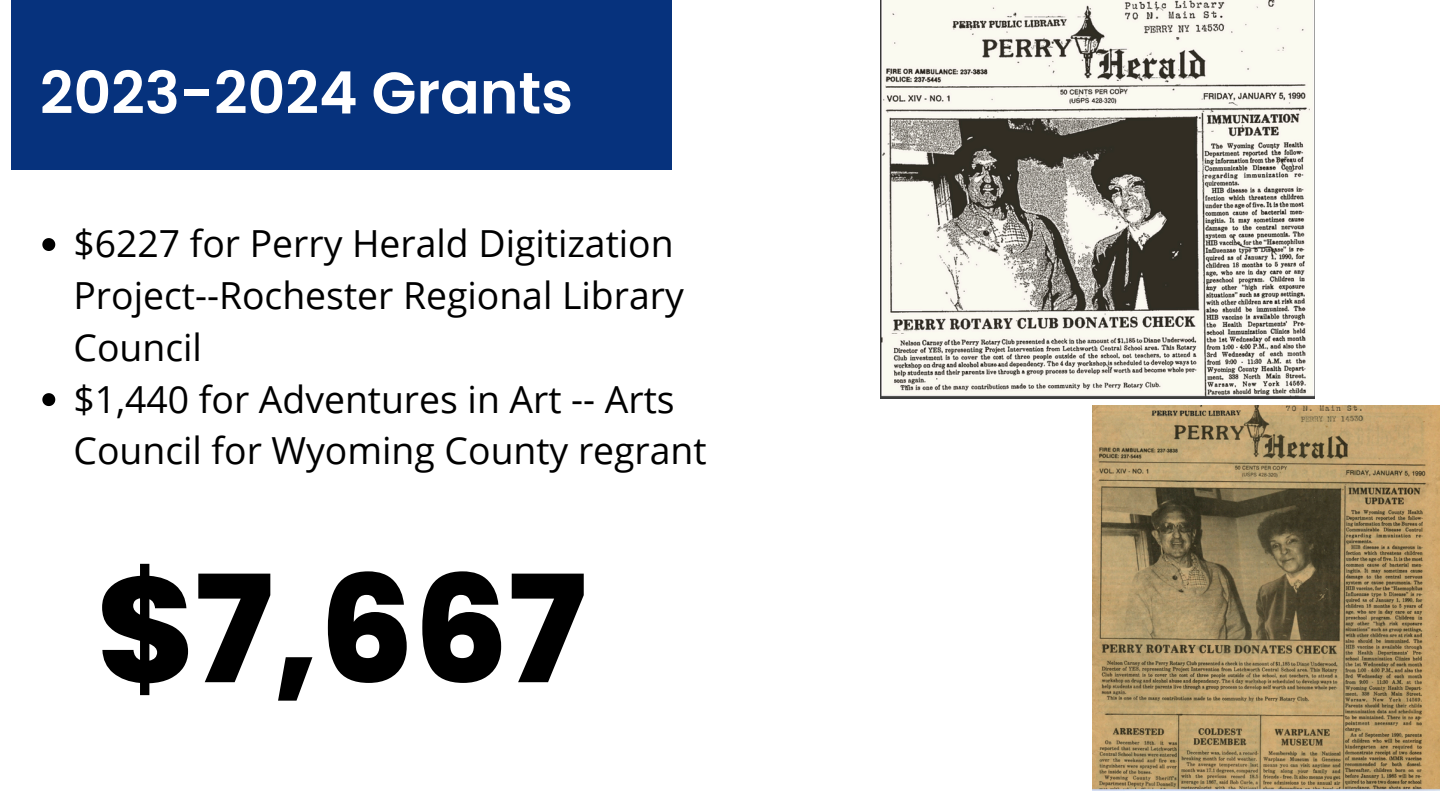
<style>
.page{position:relative;width:1440px;height:810px;background:#fff}
.page>*{position:absolute;margin:0;border:0;box-sizing:border-box;transform-origin:0 0}
.t1{font:800 148.8px "Poppins";color:#000}
.t2{font:600 58.5px "Poppins";color:#fff}
.t3{font:37.3px/51.7px "Open Sans";color:#000}
</style>
<div class="page">
<div style="left:11px;top:0;width:661px;height:169px;background:#06327d"></div>
<img style="left:880px;top:0;width:435px;height:398px">
<img style="left:1093px;top:405px;width:347px;height:385px">
<svg style="left:42px;top:238px;width:13px;height:13px"></svg>
<svg style="left:42px;top:393px;width:13px;height:13px"></svg>
<p class="t2" style="left:40px;top:52px;width:535px">2023-2024 Grants</p>
<h1 class="t3" style="left:74px;top:217px;width:612px">$6227 for Perry Herald Digitization<br>Project--Rochester Regional Library<br>Council</h1>
<p class="t3" style="left:74px;top:372px;width:635px">$1,440 for Adventures in Art -- Arts<br>Council for Wyoming County regrant</p>
<p class="t1" style="left:97px;top:526px;width:491px">$7,667</p>
</div>
